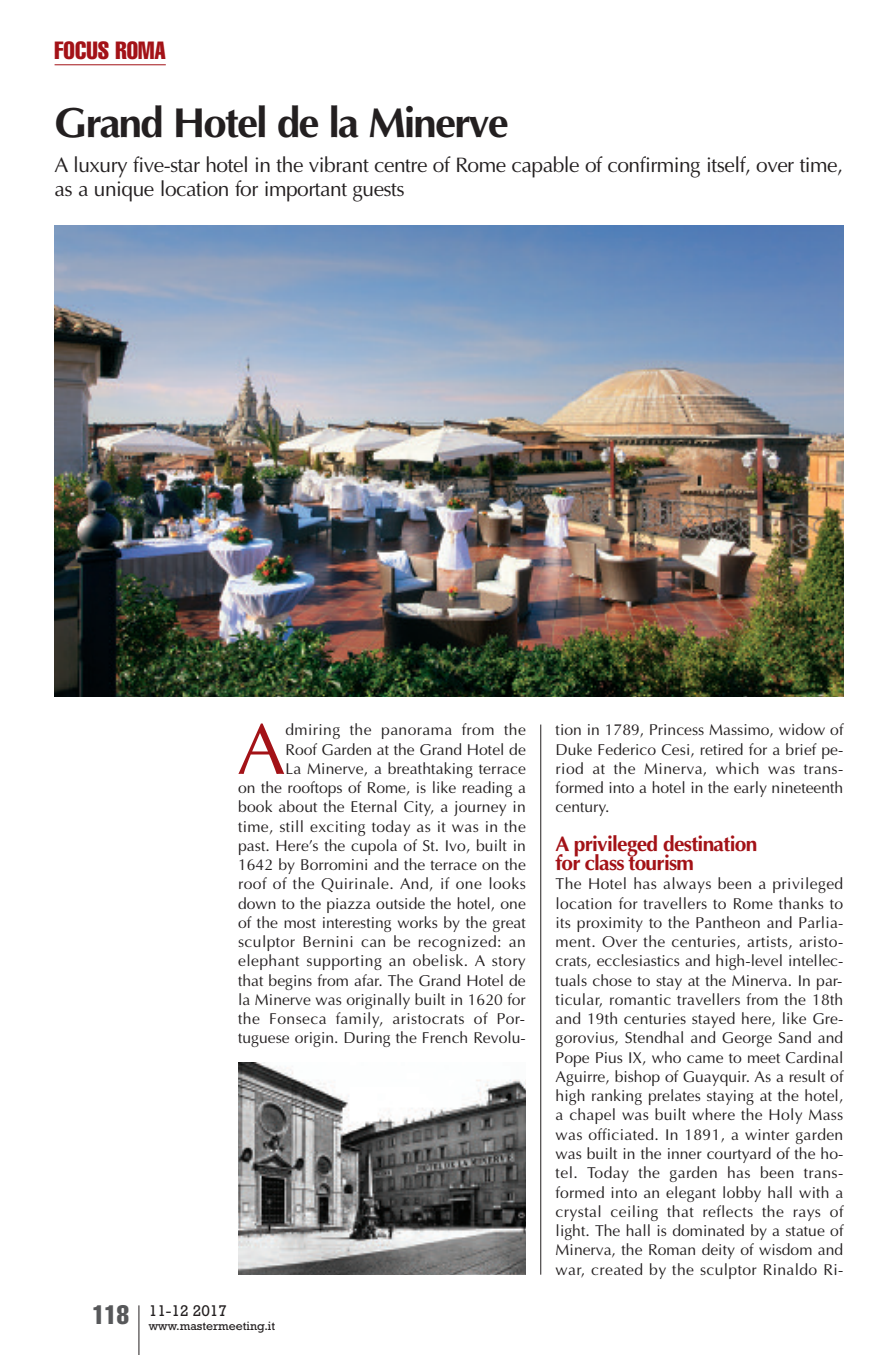
<style>
.page{position:relative;width:893px;height:1355px;background:#fff}
.page>*{position:absolute;margin:0;border:0;box-sizing:border-box;transform-origin:0 0}
.t1{font:72.27px "Optima";color:#a31217}
.t2{font:700 42px "Optima";letter-spacing:-.045em;color:#231f20}
.t3{font:extra-condensed 24.5px "Helvetica";color:#a31217}
.t4{font:21px/24.5px "Optima";letter-spacing:-.025em;color:#231f20}
.t5{font:700 21px/19.2px "Optima";letter-spacing:-.035em;color:#a31217}
.t6{font:15.75px/19.2px "Optima";color:#231f20;text-align:justify}
.t7{font:15.75px "Rockwell";color:#231f20}
.t8{font:12.25px "Rockwell";color:#231f20}
</style>
<div class="page">
<hr style="left:138px;top:1305px;width:1px;height:49px;background:#231f20">
<hr style="left:55px;top:64px;width:111px;height:1px;background:#a31217">
<hr style="left:540px;top:724px;width:1px;height:550px;background:#231f20">
<img style="left:55px;top:225px;width:788px;height:471px">
<img style="left:238px;top:1062px;width:288px;height:212px">
<h3 class="t3" style="left:55px;top:42px;width:113px">FOCUS ROMA</h3>
<h2 class="t2" style="left:55px;top:98px;width:456px">Grand Hotel de la Minerve</h2>
<h3 class="t4" style="left:55px;top:152px;width:790px">A luxury five-star hotel in the vibrant centre of Rome capable of confirming itself, over time, as a unique location for important guests</h3>
<p class="t6" style="left:238px;top:720px;width:289px;text-align:right">dmiring the panorama from the<br>Roof Garden at the Grand Hotel de<br>La Minerve, a breathtaking terrace<br>on the rooftops of Rome, is like reading a book about the Eternal City, a journey in time, still exciting today as it was in the past. Here’s the cupola of St. Ivo, built in 1642 by Borromini and the terrace on the roof of the Quirinale. And, if one looks down to the piazza outside the hotel, one of the most interesting works by the great sculptor Bernini can be recognized: an elephant supporting an obelisk. A story that begins from afar. The Grand Hotel de la Minerve was originally built in 1620 for the Fonseca family, aristocrats of Por&shy;tuguese origin. During the French Revolu-</p>
<h1 class="t1" style="left:237px;top:706px;width:50px">A</h1>
<p class="t8" style="left:92px;top:1321px;width:184px"><sup>118</sup> www.mastermeeting.it</p>
<p class="t7" style="left:149px;top:1305px;width:80px">11-12 2017</p>
<p class="t6" style="left:556px;top:720px;width:289px">tion in 1789, Princess Massimo, widow of Duke Federico Cesi, retired for a brief pe&shy;riod at the Minerva, which was trans&shy;formed into a hotel in the early nineteenth century.</p>
<h3 class="t5" style="left:556px;top:834px;width:203px">A privileged destination for class tourism</h3>
<p class="t6" style="left:556px;top:874px;width:289px">The Hotel has always been a privileged location for travellers to Rome thanks to its proximity to the Pantheon and Parlia&shy;ment. Over the centuries, artists, aristo&shy;crats, ecclesiastics and high-level intellec&shy;tuals chose to stay at the Minerva. In par&shy;ticular, romantic travellers from the 18th and 19th centuries stayed here, like Gre&shy;gorovius, Stendhal and George Sand and Pope Pius IX, who came to meet Cardinal Aguirre, bishop of Guayquir. As a result of high ranking prelates staying at the hotel, a chapel was built where the Holy Mass was officiated. In 1891, a winter garden was built in the inner courtyard of the ho&shy;tel. Today the garden has been trans&shy;formed into an elegant lobby hall with a crystal ceiling that reflects the rays of light. The hall is dominated by a statue of Minerva, the Roman deity of wisdom and war, created by the sculptor Rinaldo Ri-</p>
</div>
